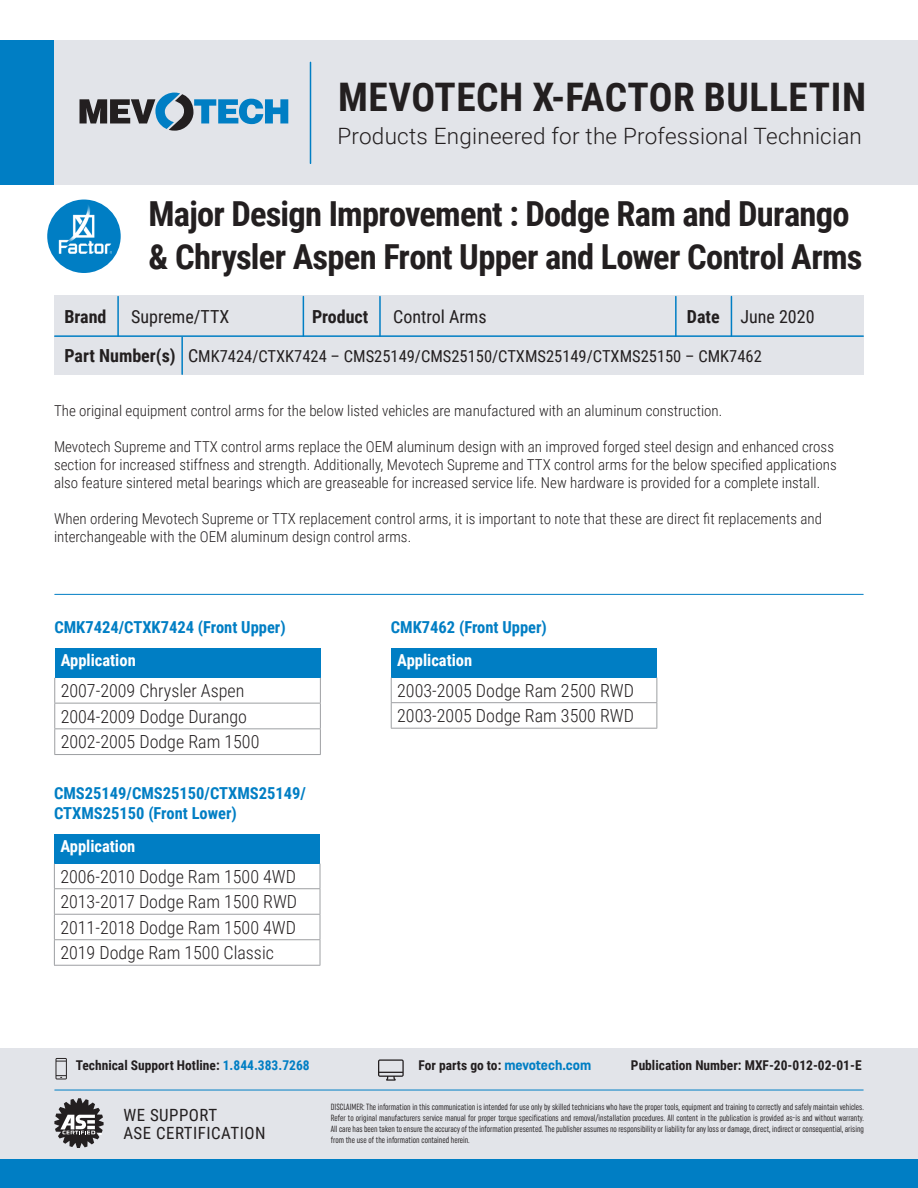
<style>
.page{position:relative;width:918px;height:1188px;background:#fff}
.page>*{position:absolute;margin:0;border:0;box-sizing:border-box;transform-origin:0 0}
.t1{font:700 39.3px "Roboto Condensed";letter-spacing:.015em;color:#231f20}
.t2{font:700 34.5px/43.5px "Roboto Condensed";letter-spacing:-.02em;color:#231f20}
.t3{font:300 22.5px "Roboto";letter-spacing:.01em;color:#231f20}
.t4{font:300 18px/25.5px "Roboto Condensed";color:#231f20}
.t5{font:18px "Roboto Condensed";color:#231f20}
.t6{font:700 18px "Roboto Condensed";color:#231f20}
.t7{font:16.8px/18px "Roboto Condensed";letter-spacing:.03em;color:#231f20}
.t8{font:700 16.5px/19.8px "Roboto Condensed";color:#007ec4}
.t9{font:16.5px "Roboto Condensed";color:#231f20}
.t10{font:700 16.5px "Roboto Condensed";color:#fff}
.t11{font:300 15px/18px "Roboto Condensed";color:#231f20}
.t12{font:700 13.5px "Roboto Condensed";color:#231f20}
.t13{font:extra-condensed 9px/10.8px "Uniform";color:#231f20;text-align:justify}
.s1{font-weight:700}
.s2{font-weight:700;font-size:18px}
.s3{font-size:18px}
.s4{color:#007ec4}
.s5{font-family:"Uniform Condensed";font-size:14.25px;color:#007ec4}
</style>
<div class="page">
<div style="left:54px;top:296px;width:810px;height:79px;background:#e2e4e9"></div>
<div style="left:0;top:1049px;width:918px;height:139px;background:#e2e4e9"></div>
<div style="left:0;top:1160px;width:918px;height:28px;background:#007ec4"></div>
<svg style="left:54px;top:1098px;width:50px;height:50px"></svg>
<svg style="left:56px;top:1058px;width:11px;height:21px"></svg>
<svg style="left:378px;top:1059px;width:26px;height:22px"></svg>
<hr style="left:55px;top:1090px;width:808px;height:1px;background:#007ec4">
<div style="left:44px;top:40px;width:874px;height:145px;background:#e2e4e9"></div>
<div style="left:0;top:40px;width:54px;height:145px;background:#007ec4"></div>
<hr style="left:310px;top:62px;width:1px;height:101px;background:#007ec4">
<svg style="left:80px;top:93px;width:208px;height:38px"></svg>
<hr style="left:303px;top:297px;width:1px;height:39px;background:#007ec4">
<hr style="left:675px;top:297px;width:2px;height:39px;background:#007ec4">
<hr style="left:379px;top:297px;width:2px;height:39px;background:#007ec4">
<hr style="left:731px;top:297px;width:1px;height:39px;background:#007ec4">
<hr style="left:117px;top:297px;width:2px;height:39px;background:#007ec4">
<hr style="left:55px;top:335px;width:808px;height:2px;background:#007ec4">
<hr style="left:181px;top:337px;width:2px;height:37px;background:#007ec4">
<div style="left:47px;top:200px;width:74px;height:73px;background:#007ec4;border-radius:50%"></div>
<img style="left:58px;top:239px;width:54px;height:15px">
<img style="left:67px;top:205px;width:31px;height:37px">
<hr style="left:55px;top:594px;width:808px;height:1px;background:#007ec4">
<div style="left:55px;top:648px;width:265px;height:30px;background:#007ec4"></div>
<hr style="left:54px;top:703px;width:267px;height:1px;background:#9d9fa2">
<hr style="left:54px;top:728px;width:267px;height:1px;background:#9d9fa2">
<svg style="left:54px;top:678px;width:1px;height:76px"></svg>
<svg style="left:320px;top:678px;width:1px;height:76px"></svg>
<hr style="left:54px;top:754px;width:267px;height:1px;background:#9d9fa2">
<div style="left:391px;top:648px;width:266px;height:30px;background:#007ec4"></div>
<hr style="left:391px;top:702px;width:266px;height:1px;background:#9d9fa2">
<svg style="left:391px;top:678px;width:1px;height:50px"></svg>
<svg style="left:656px;top:678px;width:1px;height:50px"></svg>
<hr style="left:391px;top:728px;width:266px;height:1px;background:#9d9fa2">
<div style="left:54px;top:834px;width:266px;height:30px;background:#007ec4"></div>
<hr style="left:54px;top:888px;width:266px;height:1px;background:#9d9fa2">
<hr style="left:54px;top:914px;width:266px;height:1px;background:#9d9fa2">
<hr style="left:54px;top:939px;width:266px;height:1px;background:#9d9fa2">
<svg style="left:54px;top:864px;width:1px;height:101px"></svg>
<svg style="left:320px;top:864px;width:1px;height:101px"></svg>
<hr style="left:54px;top:965px;width:266px;height:1px;background:#9d9fa2">
<h1 class="t1" style="left:338px;top:70px;width:529px">MEVOTECH X-FACTOR BULLETIN</h1>
<h3 class="t3" style="left:338px;top:120px;width:526px">Products Engineered for the Professional Technician</h3>
<h2 class="t2" style="left:148px;top:190px;width:715px">Major Design Improvement : Dodge Ram and Durango &amp; Chrysler Aspen Front Upper and Lower Control Arms</h2>
<p class="t6" style="left:64px;top:304px;width:44px">Brand</p>
<p class="t5" style="left:131px;top:304px;width:100px">Supreme/TTX</p>
<p class="t6" style="left:312px;top:304px;width:58px">Product</p>
<p class="t5" style="left:393px;top:304px;width:95px">Control Arms</p>
<p class="t5" style="left:687px;top:304px;width:129px"><span class="s1">Date</span> June 2020</p>
<p class="t9" style="left:64px;top:344px;width:699px"><span class="s2">Part Number(s)</span> <span class="s3">C</span>MK7424/CTXK7424 – CMS25149/CMS25150/CTXMS25149/CTXMS25150 – CMK7462</p>
<p class="t11" style="left:54px;top:401px;width:670px">The original equipment control arms for the below listed vehicles are manufactured with an aluminum construction.</p>
<p class="t11" style="left:54px;top:437px;width:784px">Mevotech Supreme and TTX control arms replace the OEM aluminum design with an improved forged steel design and enhanced cross section for increased stiffness and strength. Additionally, Mevotech Supreme and TTX control arms for the below specified applications also feature sintered metal bearings which are greaseable for increased service life. New hardware is provided for a complete install.</p>
<p class="t11" style="left:54px;top:509px;width:770px">When ordering Mevotech Supreme or TTX replacement control arms, it is important to note that these are direct fit replacements and interchangeable with the OEM aluminum design control arms.</p>
<p class="t8" style="left:54px;top:617px;width:233px">CMK7424/CTXK7424 (Front Upper)</p>
<p class="t10" style="left:61px;top:649px;width:77px">Application</p>
<p class="t4" style="left:61px;top:677px;width:200px">2007-2009 Chrysler Aspen<br>2004-2009 Dodge Durango<br>2002-2005 Dodge Ram 1500</p>
<p class="t8" style="left:54px;top:783px;width:254px">CMS25149/CMS25150/CTXMS25149/<br>CTXMS25150 (Front Lower)</p>
<p class="t10" style="left:60px;top:835px;width:77px">Application</p>
<p class="t4" style="left:60px;top:863px;width:238px;text-align:justify">2006-2010 Dodge Ram 1500 4WD 2013-2017 Dodge Ram 1500 RWD 2011-2018 Dodge Ram 1500 4WD 2019 Dodge Ram 1500 Classic</p>
<p class="t8" style="left:391px;top:617px;width:158px">CMK7462 (Front Upper)</p>
<p class="t10" style="left:397px;top:649px;width:77px">Application</p>
<p class="t4" style="left:397px;top:677px;width:238px">2003-2005 Dodge Ram 2500 RWD<br>2003-2005 Dodge Ram 3500 RWD</p>
<p class="t12" style="left:76px;top:1055px;width:236px">Technical Support Hotline: <span class="s4">1.844.383.7268</span></p>
<p class="t12" style="left:419px;top:1055px;width:174px">For parts go to: <span class="s5">mevotech.com</span></p>
<p class="t12" style="left:631px;top:1055px;width:232px">Publication Number: MXF-20-012-02-01-E</p>
<p class="t7" style="left:123px;top:1106px;width:144px">WE SUPPORT<br>ASE CERTIFICATION</p>
<p class="t13" style="left:331px;top:1102px;width:535px">DISCLAIMER: The information in this communication is intended for use only by skilled technicians who have the proper tools, equipment and training to correctly and safely maintain vehicles.<br>Refer to original manufacturers service manual for proper torque specifications and removal/installation procedures. All content in the publication is provided as-is and without warranty.<br>All care has been taken to ensure the accuracy of the information presented. The publisher assumes no responsibility or liability for any loss or damage, direct, indirect or consequential, arising from the use of the information contained herein.</p>
</div>
